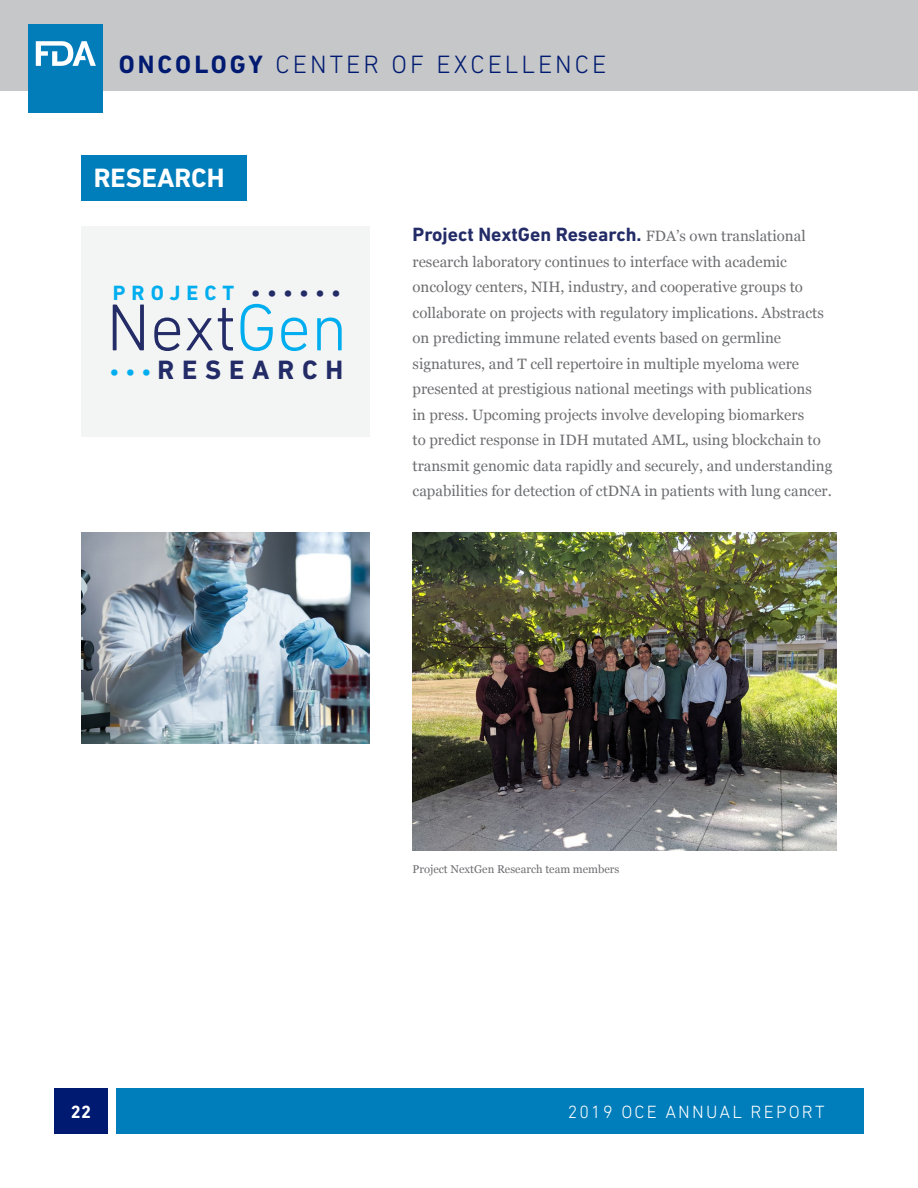
<style>
.page{position:relative;width:918px;height:1188px;background:#fff}
.page>*{position:absolute;margin:0;border:0;box-sizing:border-box;transform-origin:0 0}
.Body_Paragraph{font:300 67.35px "DIN Next LT Pro";color:#232c67}
.Body_Paragraph-2{font:700 27px "DIN Next LT Pro";letter-spacing:.29em;color:#232c67}
.t1{font:700 27px "DIN Next LT Pro";color:#fff}
.t2{font:300 25.5px "DIN Next LT Pro";letter-spacing:.12em;color:#001a71}
.Body_Paragraph-3{font:700 21px "DIN Next LT Pro";letter-spacing:.29em;color:#00aeef}
.Body_Paragraph-4{font:700 19.5px "DIN Next LT Pro";color:#232c67}
.t3{font:300 18px "DIN Next LT Pro";letter-spacing:.12em;color:#fff}
.t4{font:700 18px "DIN Next LT Pro";color:#fff}
.Body_Paragraph-5{font:15px/25.5px "Georgia";color:#6d6e71}
.Body_Paragraph-6{font:11.25px "Georgia";color:#6d6e71}
.s1{font-weight:700}
.s2{color:#232c67}
.s3{color:#00aeef}
.s4{font-size:21px;color:#00aeef}
.s5{font-family:"Georgia";font-weight:400;font-size:15px;color:#6d6e71}
</style>
<div class="page">
<div style="left:0;top:0;width:918px;height:91px;background:#c5c7c8"></div>
<div style="left:54px;top:1089px;width:54px;height:45px;background:#001a71"></div>
<div style="left:117px;top:1089px;width:747px;height:45px;background:#007dbb"></div>
<div style="left:28px;top:24px;width:74px;height:89px;background:#037cba"></div>
<svg style="left:36px;top:41px;width:60px;height:25px"></svg>
<div style="left:81px;top:226px;width:288px;height:211px;background:#f3f4f4"></div>
<div style="left:81px;top:155px;width:165px;height:46px;background:#007dbb"></div>
<img style="left:81px;top:532px;width:288px;height:211px">
<img style="left:413px;top:532px;width:424px;height:319px">
<h3 class="t2" style="left:119px;top:50px;width:489px"><span class="s1">ONCOLOGY</span> CENTER OF EXCELLENCE</h3>
<h1 class="t1" style="left:94px;top:162px;width:132px">RESEARCH</h1>
<p class="Body_Paragraph-3" style="left:113px;top:280px;width:230px">PROJECT <span class="s2">••••••</span></p>
<p class="Body_Paragraph" style="left:106px;top:289px;width:243px">Next<span class="s3">Gen</span></p>
<p class="Body_Paragraph-2" style="left:109px;top:354px;width:235px"><span class="s4">•••</span>RESEARCH</p>
<p class="Body_Paragraph-4" style="left:413px;top:223px;width:395px">Project NextGen Research. <span class="s5">FDA’s own translational</span></p>
<p class="Body_Paragraph-5" style="left:413px;top:249px;width:421px">research laboratory continues to interface with academic oncology centers, NIH, industry, and cooperative groups to collaborate on projects with regulatory implications. Abstracts on predicting immune related events based on germline signatures, and T cell repertoire in multiple myeloma were presented at prestigious national meetings with publications<br>in press. Upcoming projects involve developing biomarkers<br>to predict response in IDH mutated AML, using blockchain to transmit genomic data rapidly and securely, and understanding capabilities for detection of ctDNA in patients with lung cancer.</p>
<p class="t4" style="left:71px;top:1101px;width:22px">22</p>
<p class="Body_Paragraph-6" style="left:413px;top:863px;width:208px">Project NextGen Research team members</p>
<p class="t3" style="left:568px;top:1101px;width:258px">2019 OCE ANNUAL REPORT</p>
</div>
